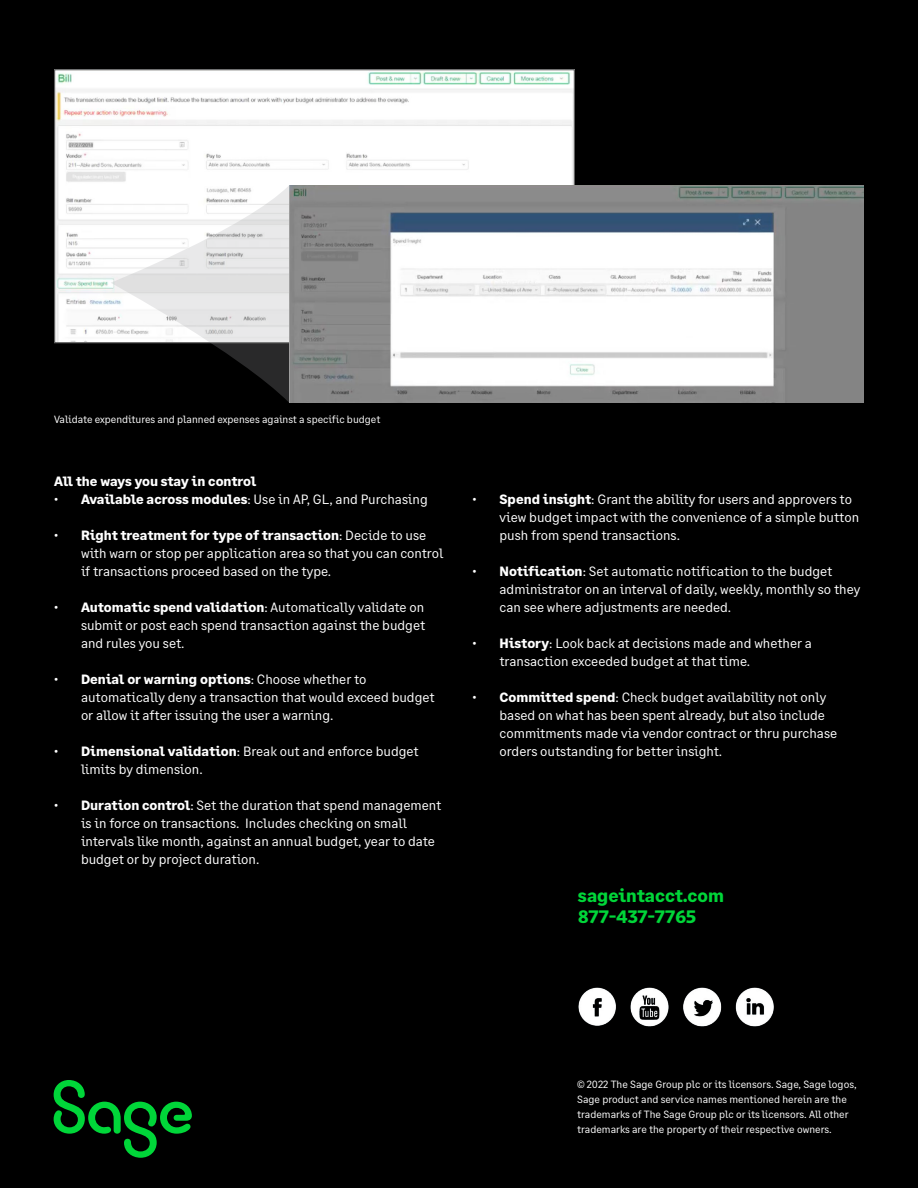
<style>
.page{position:relative;width:918px;height:1188px;background:#000}
.page>*{position:absolute;margin:0;border:0;box-sizing:border-box;transform-origin:0 0}
.t1{font:700 18px/21px "Sage Text";color:#00d639}
.t2{font:13.5px/18px "Sage Text";color:#fff}
.t3{font:700 13.5px "Sage Text";letter-spacing:-.005em;color:#fff}
.t4{font:10.5px/15px "Sage Text";color:#fff}
.s1{font-weight:700}
</style>
<div class="page">
<img style="left:578px;top:987px;width:196px;height:39px">
<img style="left:56px;top:71px;width:517px;height:270px">
<img style="left:289px;top:185px;width:575px;height:218px">
<svg style="left:111px;top:185px;width:178px;height:217px"></svg>
<svg style="left:54px;top:1080px;width:138px;height:78px"></svg>
<p class="t4" style="left:54px;top:412px;width:328px">Validate expenditures and planned expenses against a specific budget</p>
<p class="t3" style="left:54px;top:473px;width:204px">All the ways you stay in control</p>
<p class="t2" style="left:54px;top:491px;width:375px">• <span class="s1">Available across modules</span>: Use in AP, GL, and Purchasing</p>
<p class="t2" style="left:81px;top:527px;width:364px;text-indent:-27px">• <span class="s1">Right treatment for type of transaction</span>: Decide to use with warn or stop per application area so that you can control if transactions proceed based on the type.</p>
<p class="t2" style="left:81px;top:599px;width:346px;text-align:justify;text-indent:-27px">• <span class="s1">Automatic spend validation</span>: Automatically validate on submit or post each spend transaction against the budget and rules you set.</p>
<p class="t2" style="left:81px;top:671px;width:355px;text-indent:-27px">• <span class="s1">Denial or warning options</span>: Choose whether to automatically deny a transaction that would exceed budget or allow it after issuing the user a warning.</p>
<p class="t2" style="left:81px;top:743px;width:339px;text-indent:-27px">• <span class="s1">Dimensional validation</span>: Break out and enforce budget limits by dimension.</p>
<p class="t2" style="left:81px;top:797px;width:362px;text-indent:-27px">• <span class="s1">Duration control</span>: Set the duration that spend management is in force on transactions. Includes checking on small intervals like month, against an annual budget, year to date budget or by project duration.</p>
<p class="t2" style="left:500px;top:490px;width:361px;text-indent:-27px">• <span class="s1">Spend insight</span>: Grant the ability for users and approvers to view budget impact with the convenience of a simple button push from spend transactions.</p>
<p class="t2" style="left:500px;top:562px;width:362px;text-indent:-27px">• <span class="s1">Notification</span>: Set automatic notification to the budget administrator on an interval of daily, weekly, monthly so they can see where adjustments are needed.</p>
<p class="t2" style="left:500px;top:634px;width:314px;text-indent:-27px">• <span class="s1">History</span>: Look back at decisions made and whether a transaction exceeded budget at that time.</p>
<p class="t2" style="left:500px;top:688px;width:339px;text-indent:-27px">• <span class="s1">Committed spend</span>: Check budget availability not only based on what has been spent already, but also include commitments made via vendor contract or thru purchase orders outstanding for better insight.</p>
<h1 class="t1" style="left:578px;top:885px;width:148px">sageintacct.com<br>877-437-7765</h1>
<p class="t4" style="left:577px;top:1077px;width:281px">© 2022 The Sage Group plc or its licensors. Sage, Sage logos, Sage product and service names mentioned herein are the trademarks of The Sage Group plc or its licensors. All other trademarks are the property of their respective owners.</p>
</div>
